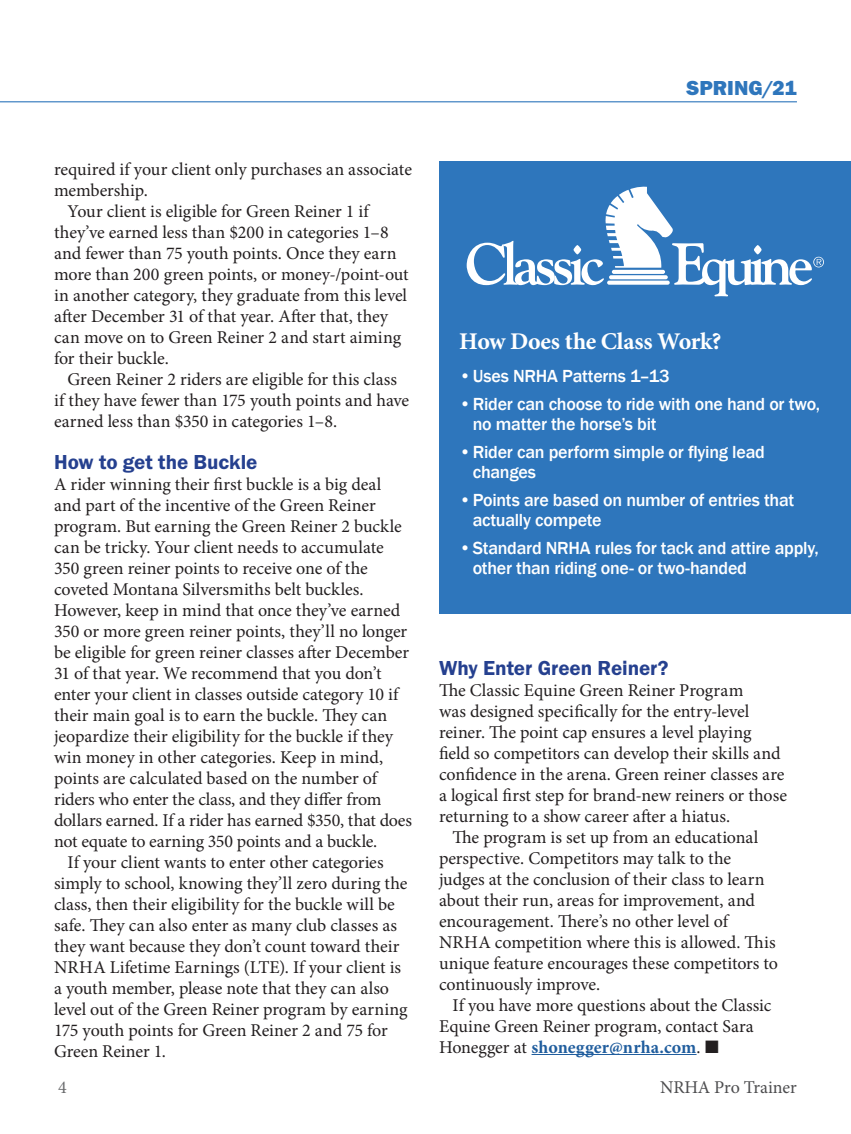
<style>
.page{position:relative;width:851px;height:1134px;background:#fff}
.page>*{position:absolute;margin:0;border:0;box-sizing:border-box;transform-origin:0 0}
.t1{font:700 24px "Minion Pro";letter-spacing:-.015em;color:#fff}
.t2{font:21px "Franklin Gothic URW Dem";letter-spacing:-.005em;color:#25408f}
.t3{font:21px "Franklin Gothic URW Hea";color:#2e76bc}
.t4{font:18px "Minion Pro";letter-spacing:-.005em;color:#231f20}
.t5{font:500 18px/19.5px "Franklin Gothic";letter-spacing:-.015em;color:#fff}
.t6{font:700 18px "Minion Pro";color:#215e9e}
.t7{font:18px "Minion Pro";letter-spacing:-.005em;color:#4d4d4f}
.t8{font:18px "Minion Pro";color:#696a6c}
.s1{font-weight:400;color:#231f20}
.s2{color:#231f20}
</style>
<div class="page">
<hr style="left:531px;top:1054px;width:165px;height:1px;background:#215e9e">
<div style="left:439px;top:161px;width:411px;height:452px;background:#2e76bc"></div>
<svg style="left:466px;top:186px;width:357px;height:110px"></svg>
<hr style="left:0;top:101px;width:796px;height:1px;background:#2e76bc">
<p class="t4" style="left:54px;top:157px;width:359px">required if your client only purchases an associate</p>
<p class="t4" style="left:54px;top:178px;width:95px">membership.</p>
<p class="t4" style="left:68px;top:199px;width:303px">Your client is eligible for Green Reiner 1 if</p>
<p class="t4" style="left:54px;top:220px;width:336px">they’ve earned less than $200 in categories 1–8</p>
<p class="t4" style="left:54px;top:241px;width:344px">and fewer than 75 youth points. Once they earn</p>
<p class="t4" style="left:54px;top:262px;width:356px">more than 200 green points, or money-/point-out</p>
<p class="t4" style="left:54px;top:283px;width:354px">in another category, they graduate from this level</p>
<p class="t4" style="left:54px;top:304px;width:335px">after December 31 of that year. After that, they</p>
<p class="t4" style="left:54px;top:325px;width:348px">can move on to Green Reiner 2 and start aiming</p>
<p class="t4" style="left:54px;top:346px;width:116px">for their buckle.</p>
<p class="t4" style="left:68px;top:367px;width:331px">Green Reiner 2 riders are eligible for this class</p>
<p class="t4" style="left:54px;top:388px;width:357px">if they have fewer than 175 youth points and have</p>
<p class="t4" style="left:54px;top:409px;width:284px">earned less than $350 in categories 1–8.</p>
<p class="t2" style="left:54px;top:449px;width:205px">How to get the Buckle</p>
<p class="t4" style="left:54px;top:472px;width:329px">A rider winning their first buckle is a big deal</p>
<p class="t4" style="left:54px;top:493px;width:323px">and part of the incentive of the Green Reiner</p>
<p class="t4" style="left:54px;top:514px;width:349px">program. But earning the Green Reiner 2 buckle</p>
<p class="t4" style="left:54px;top:535px;width:331px">can be tricky. Your client needs to accumulate</p>
<p class="t4" style="left:54px;top:556px;width:315px">350 green reiner points to receive one of the</p>
<p class="t4" style="left:54px;top:577px;width:311px">coveted Montana Silversmiths belt buckles.</p>
<p class="t4" style="left:54px;top:598px;width:347px">However, keep in mind that once they’ve earned</p>
<p class="t4" style="left:54px;top:619px;width:355px">350 or more green reiner points, they’ll no longer</p>
<p class="t4" style="left:54px;top:640px;width:356px">be eligible for green reiner classes after December</p>
<p class="t4" style="left:54px;top:661px;width:329px">31 of that year. We recommend that you don’t</p>
<p class="t4" style="left:54px;top:682px;width:346px">enter your client in classes outside category 10 if</p>
<p class="t4" style="left:54px;top:703px;width:335px">their main goal is to earn the buckle. They can</p>
<p class="t4" style="left:54px;top:724px;width:340px">jeopardize their eligibility for the buckle if they</p>
<p class="t4" style="left:54px;top:745px;width:330px">win money in other categories. Keep in mind,</p>
<p class="t4" style="left:54px;top:766px;width:324px">points are calculated based on the number of</p>
<p class="t4" style="left:54px;top:787px;width:329px">riders who enter the class, and they differ from</p>
<p class="t4" style="left:54px;top:808px;width:359px">dollars earned. If a rider has earned $350, that does</p>
<p class="t4" style="left:54px;top:829px;width:325px">not equate to earning 350 points and a buckle.</p>
<p class="t4" style="left:68px;top:850px;width:317px">If your client wants to enter other categories</p>
<p class="t4" style="left:54px;top:871px;width:355px">simply to school, knowing they’ll zero during the</p>
<p class="t4" style="left:54px;top:892px;width:342px">class, then their eligibility for the buckle will be</p>
<p class="t4" style="left:54px;top:913px;width:344px">safe. They can also enter as many club classes as</p>
<p class="t4" style="left:54px;top:934px;width:347px">they want because they don’t count toward their</p>
<p class="t4" style="left:54px;top:955px;width:348px">NRHA Lifetime Earnings (LTE). If your client is</p>
<p class="t4" style="left:54px;top:976px;width:336px">a youth member, please note that they can also</p>
<p class="t4" style="left:54px;top:997px;width:355px">level out of the Green Reiner program by earning</p>
<p class="t4" style="left:54px;top:1018px;width:335px">175 youth points for Green Reiner 2 and 75 for</p>
<p class="t4" style="left:54px;top:1039px;width:113px">Green Reiner 1.</p>
<p class="t3" style="left:686px;top:75px;width:112px">SPRING/21</p>
<h1 class="t1" style="left:459px;top:325px;width:264px">How Does the Class Work?</h1>
<p class="t5" style="left:459px;top:366px;width:212px">•Uses NRHA Patterns 1–13</p>
<p class="t5" style="left:472px;top:395px;width:349px;text-indent:-13px">•Rider can choose to ride with one hand or two, no matter the horse’s bit</p>
<p class="t5" style="left:472px;top:443px;width:293px;text-indent:-14px">• Rider can perform simple or flying lead changes</p>
<p class="t5" style="left:472px;top:491px;width:323px;text-indent:-13px">•Points are based on number of entries that actually compete</p>
<p class="t5" style="left:472px;top:539px;width:347px;text-indent:-13px">• Standard NRHA rules for tack and attire apply, other than riding one- or two-handed</p>
<p class="t2" style="left:439px;top:655px;width:231px">Why Enter Green Reiner?</p>
<p class="t4" style="left:439px;top:678px;width:306px">The Classic Equine Green Reiner Program</p>
<p class="t4" style="left:439px;top:699px;width:312px">was designed specifically for the entry-level</p>
<p class="t4" style="left:439px;top:720px;width:314px">reiner. The point cap ensures a level playing</p>
<p class="t4" style="left:439px;top:741px;width:343px">field so competitors can develop their skills and</p>
<p class="t4" style="left:439px;top:762px;width:347px">confidence in the arena. Green reiner classes are</p>
<p class="t4" style="left:439px;top:783px;width:349px">a logical first step for brand-new reiners or those</p>
<p class="t4" style="left:439px;top:804px;width:293px">returning to a show career after a hiatus.</p>
<p class="t4" style="left:452px;top:825px;width:307px">The program is set up from an educational</p>
<p class="t4" style="left:439px;top:846px;width:293px">perspective. Competitors may talk to the</p>
<p class="t4" style="left:439px;top:867px;width:327px">judges at the conclusion of their class to learn</p>
<p class="t4" style="left:439px;top:888px;width:317px">about their run, areas for improvement, and</p>
<p class="t4" style="left:439px;top:909px;width:290px">encouragement. There’s no other level of</p>
<p class="t4" style="left:439px;top:930px;width:338px">NRHA competition where this is allowed. This</p>
<p class="t4" style="left:439px;top:951px;width:340px">unique feature encourages these competitors to</p>
<p class="t4" style="left:439px;top:972px;width:163px">continuously improve.</p>
<p class="t4" style="left:452px;top:993px;width:320px">If you have more questions about the Classic</p>
<p class="t4" style="left:439px;top:1014px;width:316px">Equine Green Reiner program, contact Sara</p>
<p class="t6" style="left:439px;top:1034px;width:281px"><span class="s1">Honegger at</span> shonegger@nrha.com<span class="s1">.</span> <span class="s2">■</span></p>
<p class="t8" style="left:58px;top:1075px;width:10px">4</p>
<p class="t7" style="left:660px;top:1075px;width:138px">NRHA Pro Trainer</p>
</div>
